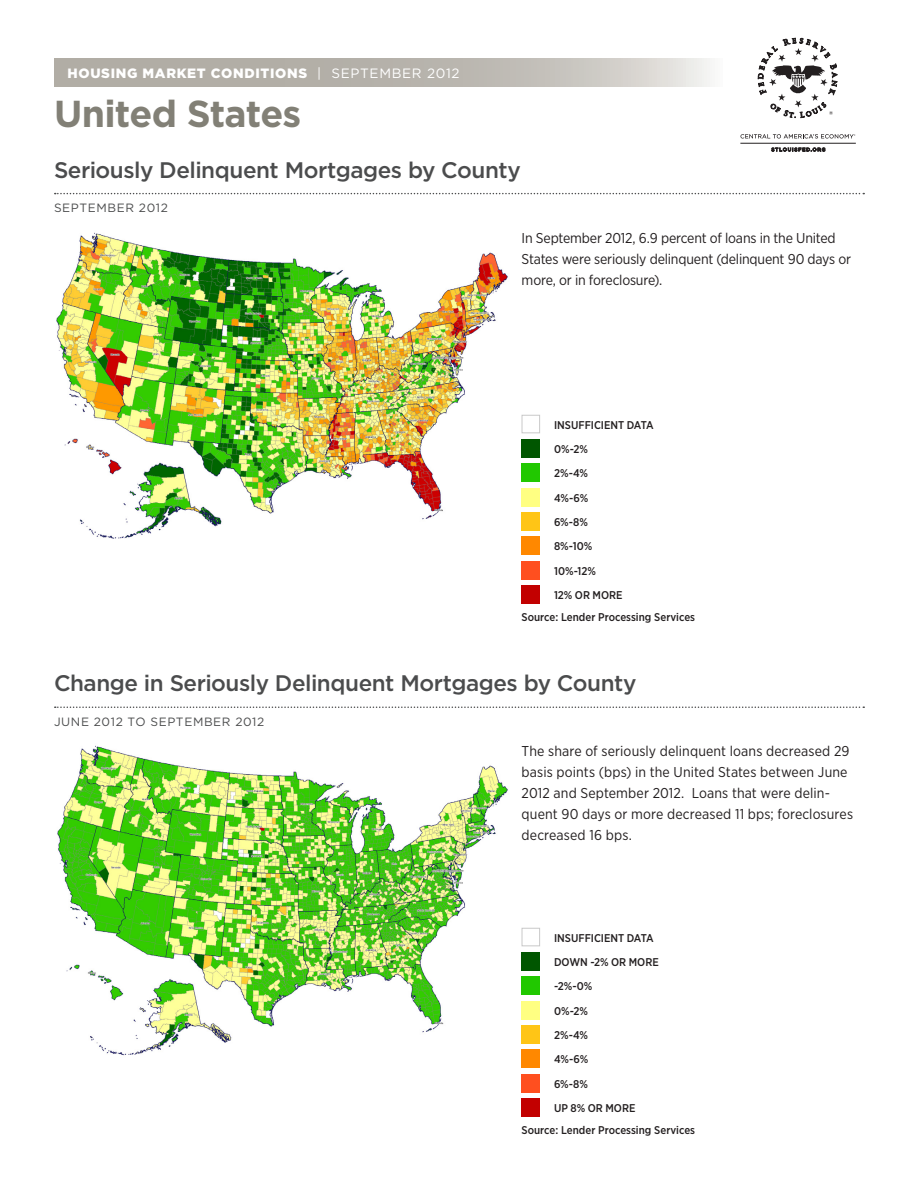
<style>
.page{position:relative;width:918px;height:1188px;background:#fff}
.page>*{position:absolute;margin:0;border:0;box-sizing:border-box;transform-origin:0 0}
.t1{font:700 37.5px "Gotham";letter-spacing:-.025em;color:#828076}
.t2{font:500 22.5px "Gotham";letter-spacing:-.02em;color:#4b4c4d}
.Figure_analysis_text{font:14.25px/21px "Gotham Narrow";color:#231f20}
.t3{font:900 13.5px "Gotham";letter-spacing:.05em;color:#fff}
.t4{font:12px "Gotham";letter-spacing:.05em;color:#4b4c4d}
.Figure_analysis_text-2{font:500 11.25px "Gotham Narrow";letter-spacing:.005em;color:#231f20}
.Figure_notes_and_sou{font:500 11.25px "Gotham Narrow";color:#231f20}
.s1{font-weight:400}
</style>
<div class="page">
<svg style="left:54px;top:58px;width:656px;height:28px;background:#bdbab3"></svg>
<svg style="left:55px;top:193px;width:809px;height:1px"></svg>
<svg style="left:55px;top:706px;width:809px;height:2px"></svg>
<svg style="left:740px;top:134px;width:115px;height:5px"></svg>
<svg style="left:771px;top:147px;width:54px;height:5px"></svg>
<hr style="left:740px;top:143px;width:116px;height:1px;background:#231f20">
<svg style="left:758px;top:37px;width:79px;height:81px"></svg>
<div style="left:522px;top:415px;width:18px;height:18px;border:1px solid #c9c9c9"></div>
<div style="left:522px;top:439px;width:18px;height:19px;background:#005600"></div>
<div style="left:522px;top:464px;width:18px;height:18px;background:#21c800"></div>
<div style="left:522px;top:488px;width:18px;height:18px;background:#ffff82"></div>
<div style="left:522px;top:512px;width:18px;height:19px;background:#ffc516"></div>
<div style="left:522px;top:537px;width:18px;height:18px;background:#f80"></div>
<div style="left:522px;top:561px;width:18px;height:18px;background:#ff4f1f"></div>
<div style="left:522px;top:585px;width:18px;height:19px;background:#c20000"></div>
<div style="left:522px;top:928px;width:18px;height:18px;border:1px solid #c9c9c9"></div>
<div style="left:522px;top:952px;width:18px;height:19px;background:#005600"></div>
<div style="left:522px;top:977px;width:18px;height:18px;background:#21c800"></div>
<div style="left:522px;top:1001px;width:18px;height:18px;background:#ffff82"></div>
<div style="left:522px;top:1025px;width:18px;height:19px;background:#ffc516"></div>
<div style="left:522px;top:1050px;width:18px;height:18px;background:#f80"></div>
<div style="left:522px;top:1074px;width:18px;height:18px;background:#ff4f1f"></div>
<div style="left:522px;top:1098px;width:18px;height:19px;background:#c20000"></div>
<img style="left:56px;top:232px;width:452px;height:307px">
<img style="left:57px;top:745px;width:451px;height:311px">
<p class="t3" style="left:68px;top:64px;width:394px">HOUSING MARKET CONDITIONS <span class="s1">| SEPTEMBER 2012</span></p>
<h1 class="t1" style="left:54px;top:89px;width:249px">United States</h1>
<h2 class="t2" style="left:54px;top:155px;width:468px">Seriously Delinquent Mortgages by County</h2>
<p class="t4" style="left:54px;top:201px;width:115px">SEPTEMBER 2012</p>
<p class="Figure_analysis_text" style="left:522px;top:227px;width:331px">In September 2012, 6.9 percent of loans in the United<br>States were seriously delinquent (delinquent 90 days or more, or in foreclosure).</p>
<p class="Figure_analysis_text-2" style="left:554px;top:417px;width:101px">INSUFFICIENT DATA</p>
<p class="Figure_analysis_text-2" style="left:554px;top:442px;width:35px">0%-2%</p>
<p class="Figure_analysis_text-2" style="left:554px;top:466px;width:36px">2%-4%</p>
<p class="Figure_analysis_text-2" style="left:554px;top:491px;width:36px">4%-6%</p>
<p class="Figure_analysis_text-2" style="left:554px;top:515px;width:36px">6%-8%</p>
<p class="Figure_analysis_text-2" style="left:554px;top:539px;width:40px">8%-10%</p>
<p class="Figure_analysis_text-2" style="left:554px;top:564px;width:44px">10%-12%</p>
<p class="Figure_analysis_text-2" style="left:554px;top:588px;width:70px">12% OR MORE</p>
<p class="Figure_notes_and_sou" style="left:522px;top:610px;width:175px">Source: Lender Processing Services</p>
<h2 class="t2" style="left:54px;top:669px;width:584px">Change in Seriously Delinquent Mortgages by County</h2>
<p class="t4" style="left:54px;top:714px;width:212px">JUNE 2012 TO SEPTEMBER 2012</p>
<p class="Figure_analysis_text" style="left:522px;top:740px;width:333px">The share of seriously delinquent loans decreased 29 basis points (bps) in the United States between June 2012 and September 2012. Loans that were delin&shy;quent 90 days or more decreased 11 bps; foreclosures decreased 16 bps.</p>
<p class="Figure_analysis_text-2" style="left:554px;top:930px;width:101px">INSUFFICIENT DATA</p>
<p class="Figure_analysis_text-2" style="left:554px;top:955px;width:106px">DOWN -2% OR MORE</p>
<p class="Figure_analysis_text-2" style="left:554px;top:979px;width:40px">-2%-0%</p>
<p class="Figure_analysis_text-2" style="left:554px;top:1004px;width:35px">0%-2%</p>
<p class="Figure_analysis_text-2" style="left:554px;top:1028px;width:36px">2%-4%</p>
<p class="Figure_analysis_text-2" style="left:554px;top:1052px;width:36px">4%-6%</p>
<p class="Figure_analysis_text-2" style="left:554px;top:1077px;width:36px">6%-8%</p>
<p class="Figure_analysis_text-2" style="left:554px;top:1101px;width:83px">UP 8% OR MORE</p>
<p class="Figure_notes_and_sou" style="left:522px;top:1123px;width:175px">Source: Lender Processing Services</p>
</div>
